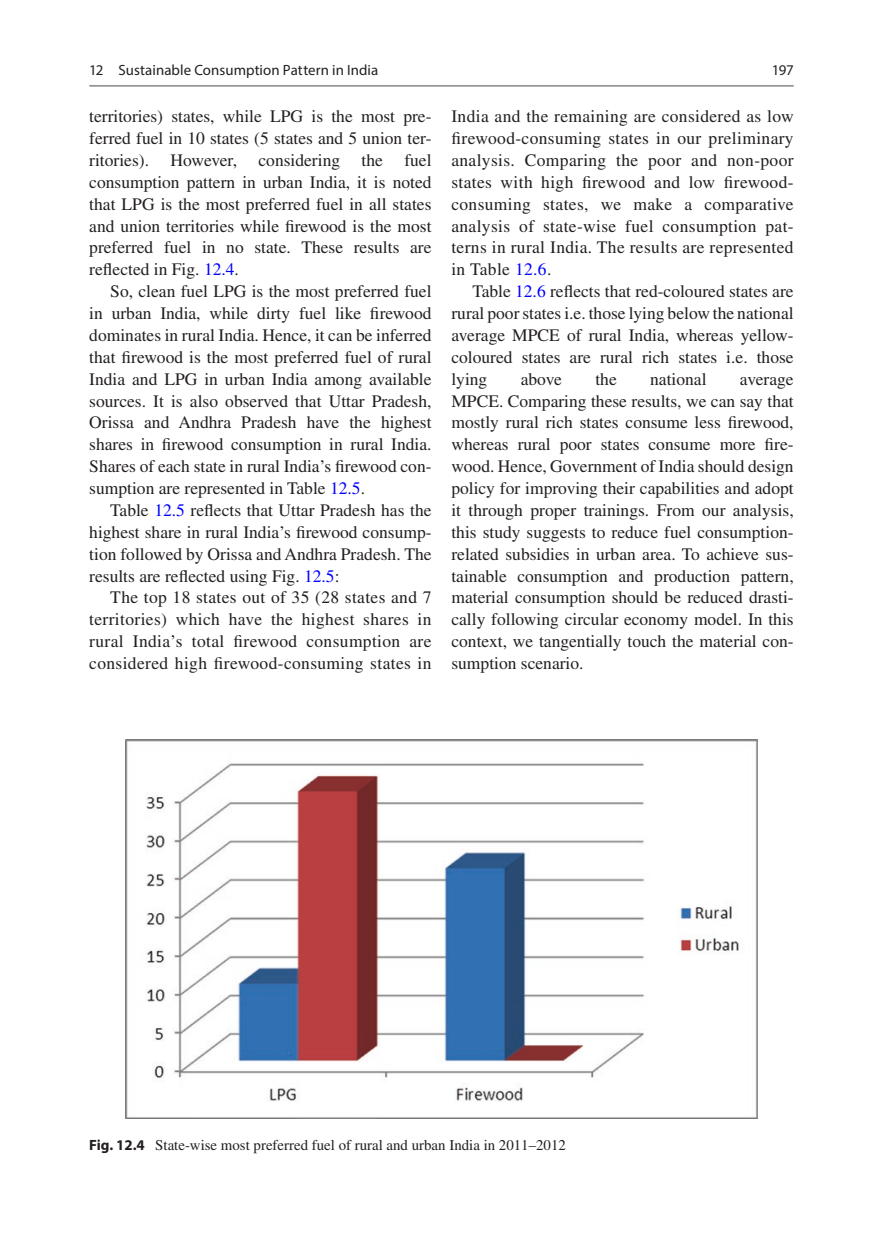
<style>
.page{position:relative;width:883px;height:1260px;background:#fff}
.page>*{position:absolute;margin:0;border:0;box-sizing:border-box;transform-origin:0 0}
.t1{font:17.5px/21.9px "Times LT Std";color:#231f20;text-align:justify}
.t2{font:14.88px "Times LT Std";color:#231f20}
.t3{font:14.88px "Myriad Pro";letter-spacing:.005em;color:#231f20}
.s1{color:#00f}
.s2{font-family:"Myriad Pro";font-weight:700}
</style>
<div class="page">
<img style="left:126px;top:739px;width:631px;height:380px">
<hr style="left:89px;top:85px;width:705px;height:2px;background:#939598">
<p class="t3" style="left:89px;top:61px;width:291px">12 Sustainable Consumption Pattern in India</p>
<p class="t1" style="left:89px;top:105px;width:344px">territories) states, while LPG is the most pre&shy;ferred fuel in 10 states (5 states and 5 union ter&shy;ritories). However, considering the fuel consumption pattern in urban India, it is noted that LPG is the most preferred fuel in all states and union territories while firewood is the most preferred fuel in no state. These results are reflected in Fig. <span class="s1">12.4</span>.</p>
<p class="t1" style="left:89px;top:280px;width:344px;text-indent:21px">So, clean fuel LPG is the most preferred fuel in urban India, while dirty fuel like firewood dominates in rural India. Hence, it can be inferred that firewood is the most preferred fuel of rural India and LPG in urban India among available sources. It is also observed that Uttar Pradesh, Orissa and Andhra Pradesh have the highest shares in firewood consumption in rural India.<br>Shares of each state in rural India’s firewood con&shy;sumption are represented in Table <span class="s1">12.5</span>.</p>
<p class="t1" style="left:89px;top:499px;width:344px;text-indent:21px">Table <span class="s1">12.5</span> reflects that Uttar Pradesh has the highest share in rural India’s firewood consump&shy;tion followed by Orissa and Andhra Pradesh. The results are reflected using Fig. <span class="s1">12.5</span>:</p>
<p class="t1" style="left:89px;top:587px;width:344px;text-indent:21px">The top 18 states out of 35 (28 states and 7 territories) which have the highest shares in rural India’s total firewood consumption are considered high firewood-consuming states in</p>
<p class="t3" style="left:772px;top:61px;width:23px">197</p>
<p class="t1" style="left:451px;top:105px;width:344px">India and the remaining are considered as low firewood-consuming states in our preliminary analysis. Comparing the poor and non-poor states with high firewood and low firewood&shy;consuming states, we make a comparative analysis of state-wise fuel consumption pat&shy;terns in rural India. The results are represented in Table <span class="s1">12.6</span>.</p>
<p class="t1" style="left:451px;top:280px;width:344px;text-indent:21px">Table <span class="s1">12.6</span> reflects that red-coloured states are rural poor states i.e. those lying below the national average MPCE of rural India, whereas yellow&shy;coloured states are rural rich states i.e. those lying</p>
<p class="t1" style="left:521px;top:368px;width:43px">above</p>
<p class="t1" style="left:595px;top:368px;width:23px">the</p>
<p class="t1" style="left:650px;top:368px;width:58px">national</p>
<p class="t1" style="left:451px;top:368px;width:344px;text-indent:289px">average MPCE. Comparing these results, we can say that mostly rural rich states consume less firewood, whereas rural poor states consume more fire&shy;wood. Hence, Government of India should design policy for improving their capabilities and adopt it through proper trainings. From our analysis, this study suggests to reduce fuel consumption&shy;related subsidies in urban area. To achieve sus&shy;tainable consumption and production pattern, material consumption should be reduced drasti&shy;cally following circular economy model. In this context, we tangentially touch the material con&shy;sumption scenario.</p>
<p class="t2" style="left:89px;top:1137px;width:478px"><span class="s2">Fig. 12.4</span> State-wise most preferred fuel of rural and urban India in 2011–2012</p>
</div>
